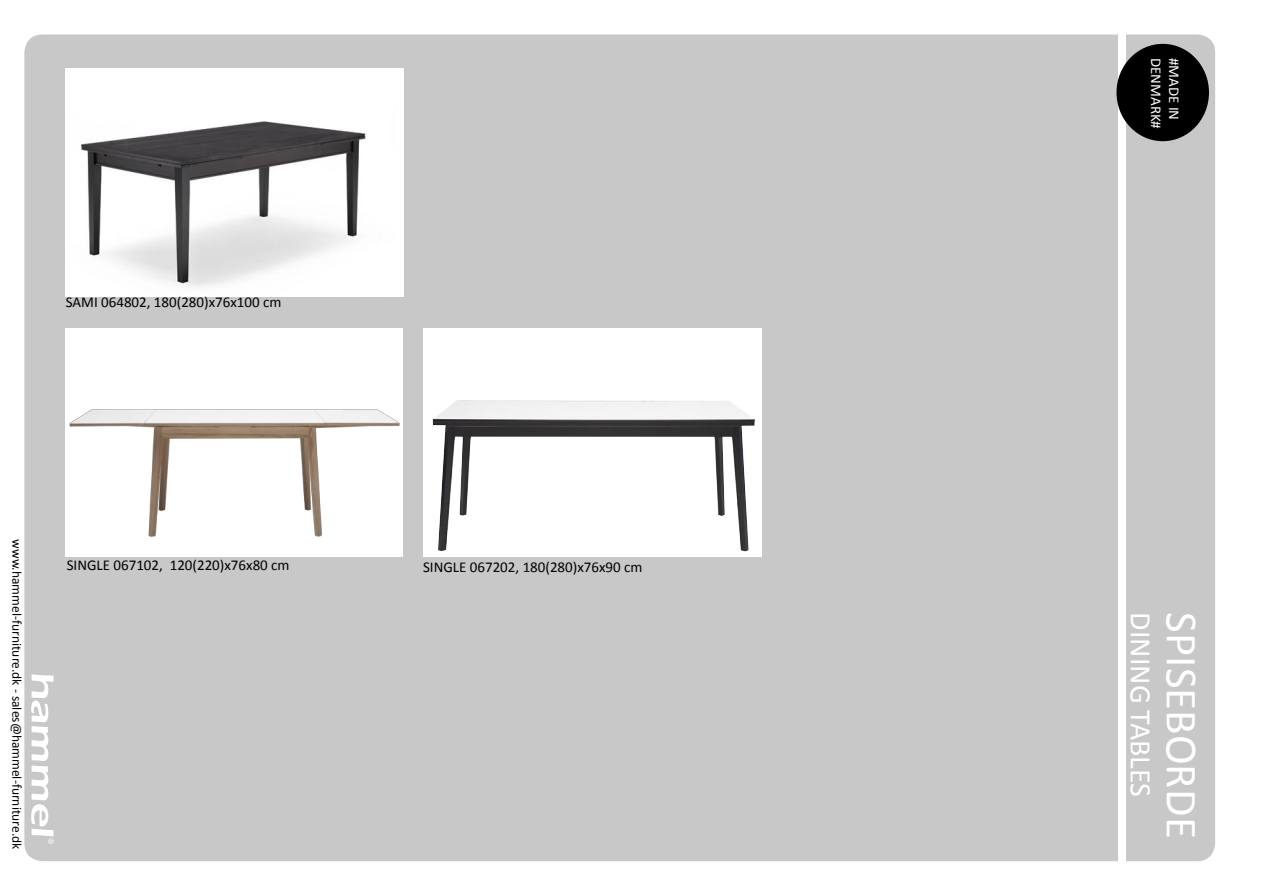
<style>
.page{position:relative;width:1263px;height:893px;background:#fff}
.page>*{position:absolute;margin:0;border:0;box-sizing:border-box;transform-origin:0 0}
.t1{font:45px "Calibri";color:#fff}
.t2{font:30px "Calibri";color:#fff}
.t3{font:15px "Calibri";color:#000}
.t4{font:15px "Calibri";color:#fff}
.t5{font:13.5px "Calibri";color:#000}
</style>
<div class="page">
<div style="left:24px;top:35px;width:1191px;height:826px;background:#c8c8c8;border-radius:18px"></div>
<div style="left:1118px;top:34px;width:8px;height:828px;background:#fff"></div>
<svg style="left:31px;top:674px;width:23px;height:170px"></svg>
<div style="left:66px;top:68px;width:338px;height:229px;background:#fff"></div>
<img style="left:81px;top:121px;width:285px;height:166px">
<div style="left:66px;top:328px;width:337px;height:229px;background:#fff"></div>
<img style="left:69px;top:409px;width:331px;height:128px">
<div style="left:1116px;top:44px;width:93px;height:97px;background:#000;border-radius:50%"></div>
<div style="left:423px;top:328px;width:338px;height:229px;background:#fff"></div>
<img style="left:433px;top:400px;width:322px;height:151px">
<p class="t3" style="left:66px;top:293px;width:217px">SAMI 064802, 180(280)x76x100 cm</p>
<p class="t5" style="left:25px;top:539px;width:311px;rotate:90deg">www.hammel-furniture.dk - sales@hammel-furniture.dk</p>
<p class="t3" style="left:67px;top:556px;width:224px">SINGLE 067102, 120(220)x76x80 cm</p>
<p class="t3" style="left:423px;top:558px;width:221px">SINGLE 067202, 180(280)x76x90 cm</p>
<p class="t4" style="left:1165px;top:58px;width:73px;rotate:90deg">DENMARK#</p>
<p class="t4" style="left:1183px;top:58px;width:64px;rotate:90deg">#MADE IN</p>
<h2 class="t2" style="left:1159px;top:612px;width:186px;rotate:90deg">DINING TABLES</h2>
<h1 class="t1" style="left:1209px;top:612px;width:228px;rotate:90deg">SPISEBORDE</h1>
</div>
